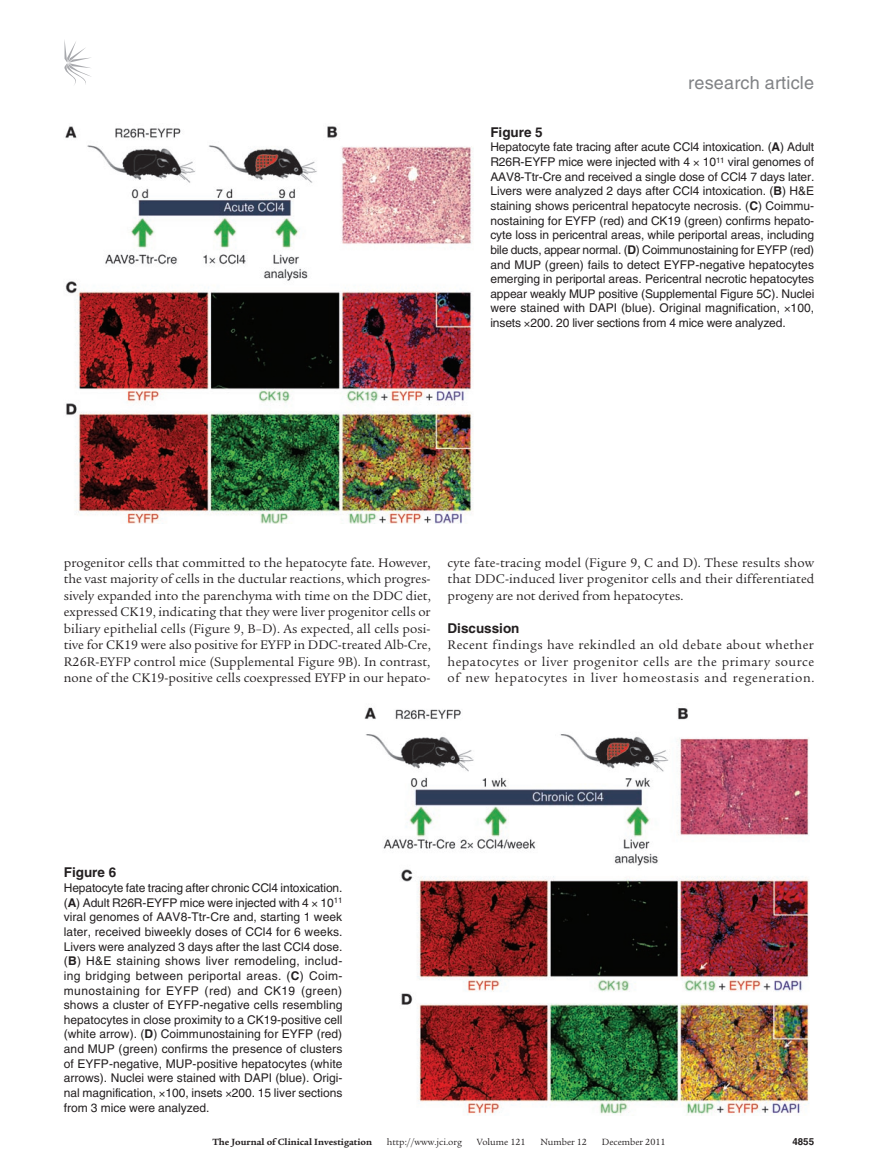
<style>
.page{position:relative;width:878px;height:1175px;background:#fff}
.page>*{position:absolute;margin:0;border:0;box-sizing:border-box;transform-origin:0 0}
.t1{font:18px "Helvetica LT Std";letter-spacing:.01em;color:#808285}
.t2{font:13.5px/16.5px "Legacy Serif Std";letter-spacing:.005em;color:#231f20;text-align:justify}
.t3{font:700 13.5px "Helvetica LT Std";color:#231f20}
.t4{font:12px/14.7px "Helvetica LT Std";letter-spacing:-.005em;color:#231f20;text-align:justify}
.t5{font:9.75px "Legacy Serif Std";color:#231f20}
.t6{font:700 9.75px "Legacy Serif Std";color:#231f20}
.t7{font:700 9.75px "Helvetica LT Std";color:#231f20}
.s1{font-weight:700}
</style>
<div class="page">
<svg style="left:64px;top:40px;width:27px;height:45px"></svg>
<img style="left:65px;top:126px;width:408px;height:398px">
<img style="left:364px;top:707px;width:445px;height:408px">
<h1 class="t1" style="left:688px;top:73px;width:127px">research article</h1>
<p class="t3" style="left:490px;top:124px;width:54px">Figure 5</p>
<p class="t4" style="left:490px;top:140px;width:325px">Hepatocyte fate tracing after acute CCl4 intoxication. (<span class="s1">A</span>) Adult R26R-EYFP mice were injected with 4 10<sup>11</sup> viral genomes of AAV8-Ttr-Cre and received a single dose of CCl4 7 days later.<br>Livers were analyzed 2 days after CCl4 intoxication. (<span class="s1">B</span>) H&amp;E staining shows pericentral hepatocyte necrosis. (<span class="s1">C</span>) Coimmu&shy;nostaining for EYFP (red) and CK19 (green) confirms hepato&shy;cyte loss in pericentral areas, while periportal areas, including bile ducts, appear normal. (<span class="s1">D</span>) Coimmunostaining for EYFP (red) and MUP (green) fails to detect EYFP-negative hepatocytes emerging in periportal areas. Pericentral necrotic hepatocytes appear weakly MUP positive (Supplemental Figure 5C). Nuclei were stained with DAPI (blue). Original magnification, 100, insets 200. 20 liver sections from 4 mice were analyzed.</p>
<p class="t2" style="left:64px;top:554px;width:368px">progenitor cells that committed to the hepatocyte fate. However, the vast majority of cells in the ductular reactions, which progres&shy;sively expanded into the parenchyma with time on the DDC diet, expressed CK19, indicating that they were liver progenitor cells or biliary epithelial cells (Figure 9, B–D). As expected, all cells posi&shy;tive for CK19 were also positive for EYFP in DDC-treated Alb-Cre, R26R-EYFP control mice (Supplemental Figure 9B). In contrast, none of the CK19-positive cells coexpressed EYFP in our hepato-</p>
<p class="t2" style="left:447px;top:554px;width:368px">cyte fate-tracing model (Figure 9, C and D). These results show that DDC-induced liver progenitor cells and their differentiated progeny are not derived from hepatocytes.</p>
<p class="t3" style="left:447px;top:620px;width:74px">Discussion</p>
<p class="t2" style="left:447px;top:637px;width:368px">Recent findings have rekindled an old debate about whether hepatocytes or liver progenitor cells are the primary source of new hepatocytes in liver homeostasis and regeneration.</p>
<p class="t3" style="left:64px;top:864px;width:54px">Figure 6</p>
<p class="t4" style="left:64px;top:880px;width:280px">Hepatocyte fate tracing after chronic CCl4 intoxication. (<span class="s1">A</span>) Adult R26R-EYFP mice were injected with 4 10<sup>11 </sup>viral genomes of AAV8-Ttr-Cre and, starting 1 week later, received biweekly doses of CCl4 for 6 weeks.<br>Livers were analyzed 3 days after the last CCl4 dose. (<span class="s1">B</span>) H&amp;E staining shows liver remodeling, includ&shy;ing bridging between periportal areas. (<span class="s1">C</span>) Coim&shy;munostaining for EYFP (red) and CK19 (green) shows a cluster of EYFP-negative cells resembling hepatocytes in close proximity to a CK19-positive cell (white arrow). (<span class="s1">D</span>) Coimmunostaining for EYFP (red) and MUP (green) confirms the presence of clusters of EYFP-negative, MUP-positive hepatocytes (white arrows). Nuclei were stained with DAPI (blue). Origi&shy;nal magnification, 100, insets 200. 15 liver sections from 3 mice were analyzed.</p>
<p class="t6" style="left:212px;top:1135px;width:161px">The Journal of Clinical Investigation</p>
<p class="t5" style="left:387px;top:1136px;width:77px">http://www.jci.org</p>
<p class="t5" style="left:476px;top:1136px;width:50px">Volume 121</p>
<p class="t5" style="left:540px;top:1136px;width:48px">Number 12</p>
<p class="t5" style="left:601px;top:1136px;width:65px">December 2011</p>
<p class="t7" style="left:792px;top:1135px;width:23px">4855</p>
</div>
